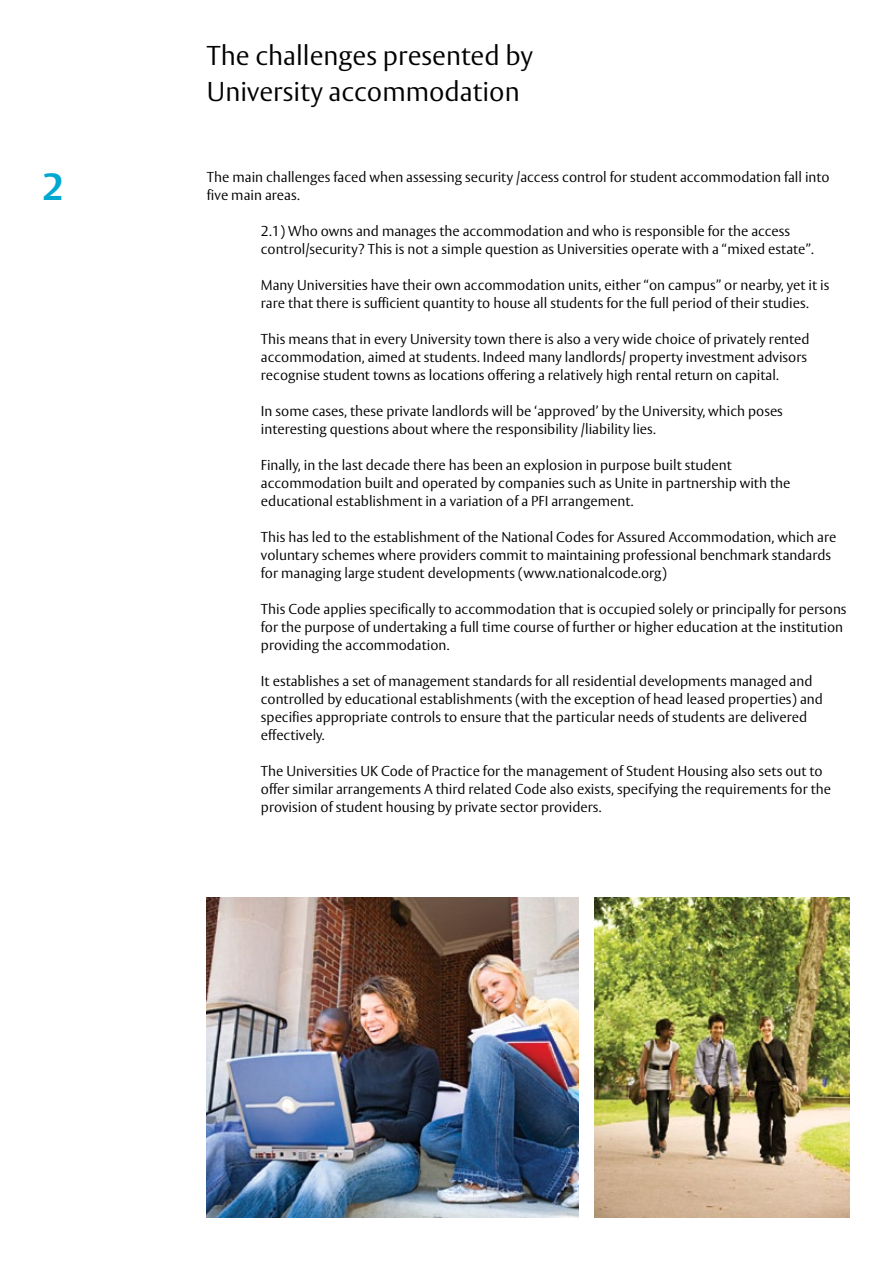
<style>
.page{position:relative;width:893px;height:1263px;background:#fff}
.page>*{position:absolute;margin:0;border:0;box-sizing:border-box;transform-origin:0 0}
.t1{font:700 37.5px "ASSA Vesta";color:#00a8d2}
.t2{font:300 27px/36px "ASSA Vesta";color:#000}
.t3{font:300 14.25px/18px "ASSA Vesta";color:#000}
</style>
<div class="page">
<img style="left:594px;top:897px;width:255px;height:320px">
<img style="left:207px;top:897px;width:371px;height:320px">
<h1 class="t1" style="left:43px;top:164px;width:23px">2</h1>
<h2 class="t2" style="left:207px;top:39px;width:327px">The challenges presented by<br>University accommodation</h2>
<p class="t3" style="left:207px;top:169px;width:624px">The main challenges faced when assessing security /access control for student accommodation fall into five main areas.</p>
<p class="t3" style="left:261px;top:223px;width:554px">2.1) Who owns and manages the accommodation and who is responsible for the access control/security? This is not a simple question as Universities operate with a “mixed estate”.</p>
<p class="t3" style="left:261px;top:277px;width:570px">Many Universities have their own accommodation units, either “on campus” or nearby, yet it is rare that there is sufficient quantity to house all students for the full period of their studies.</p>
<p class="t3" style="left:261px;top:331px;width:550px">This means that in every University town there is also a very wide choice of privately rented accommodation, aimed at students. Indeed many landlords/ property investment advisors recognise student towns as locations offering a relatively high rental return on capital.</p>
<p class="t3" style="left:261px;top:403px;width:523px">In some cases, these private landlords will be ‘approved’ by the University, which poses interesting questions about where the responsibility /liability lies.</p>
<p class="t3" style="left:261px;top:457px;width:531px">Finally, in the last decade there has been an explosion in purpose built student accommodation built and operated by companies such as Unite in partnership with the educational establishment in a variation of a PFI arrangement.</p>
<p class="t3" style="left:261px;top:529px;width:577px">This has led to the establishment of the National Codes for Assured Accommodation, which are voluntary schemes where providers commit to maintaining professional benchmark standards for managing large student developments (www.nationalcode.org)</p>
<p class="t3" style="left:261px;top:601px;width:587px">This Code applies specifically to accommodation that is occupied solely or principally for persons for the purpose of undertaking a full time course of further or higher education at the institution providing the accommodation.</p>
<p class="t3" style="left:261px;top:673px;width:563px">It establishes a set of management standards for all residential developments managed and controlled by educational establishments (with the exception of head leased properties) and specifies appropriate controls to ensure that the particular needs of students are delivered effectively.</p>
<p class="t3" style="left:261px;top:763px;width:572px">The Universities UK Code of Practice for the management of Student Housing also sets out to offer similar arrangements A third related Code also exists, specifying the requirements for the provision of student housing by private sector providers.</p>
</div>
